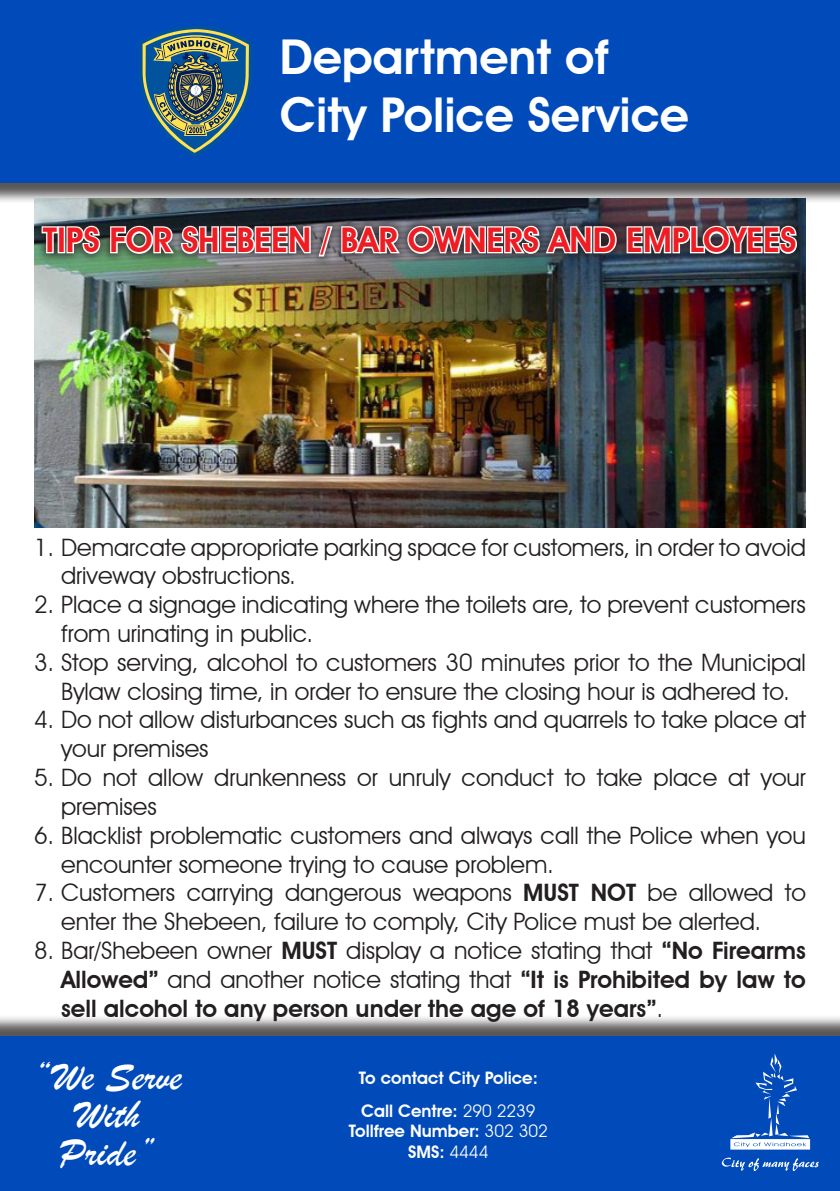
<style>
.page{position:relative;width:840px;height:1191px;background:#fff}
.page>*{position:absolute;margin:0;border:0;box-sizing:border-box;transform-origin:0 0}
.t1{font:600 48px/57.6px "Avant Garde IT Cby BT";color:#fff}
.t2{font:41.4px/38px "Brush Script";color:#fff;text-align:center}
.t3{font:600 34px "Avant Garde IT Cby BT";color:#ee1d23}
.t4{font:24px/28.8px "Avant Garde IT Cby BT";color:#231f20}
.t5{font:600 24px/28.8px "Avant Garde IT Cby BT";color:#231f20;text-align:justify}
.t6{font:600 17.2px/33px "Avant Garde IT Cby BT";color:#fff}
.s1{font-weight:600}
.s2{font-weight:400}
</style>
<div class="page">
<div style="left:0;top:0;width:839px;height:205px;background:#231f20;opacity:.75"></div>
<div style="left:0;top:0;width:839px;height:183px;background:#004aba"></div>
<div style="left:0;top:1015px;width:839px;height:176px;background:#231f20;opacity:.75"></div>
<div style="left:0;top:1036px;width:839px;height:155px;background:#004aba"></div>
<svg style="left:730px;top:1053px;width:79px;height:96px"></svg>
<svg style="left:721px;top:1157px;width:97px;height:14px"></svg>
<svg style="left:138px;top:26px;width:114px;height:131px"></svg>
<img style="left:34px;top:198px;width:771px;height:329px">
<div style="left:32px;top:215px;width:774px;height:51px;background:#231f20;opacity:.75"></div>
<svg style="left:40px;top:224px;width:62px;height:31px"></svg>
<svg style="left:109px;top:224px;width:509px;height:34px"></svg>
<svg style="left:624px;top:217px;width:174px;height:39px"></svg>
<h1 class="t1" style="left:280px;top:28px;width:410px">Department of<br>City Police Service</h1>
<p class="t3" style="left:43px;top:219px;width:754px">TIPS FOR SHEBEEN / BAR OWNERS AND EMPLOYEES</p>
<p class="t4" style="left:61px;top:532px;width:745px;text-indent:-27px">1. Demarcate appropriate parking space for customers, in order to avoid driveway obstructions.</p>
<p class="t4" style="left:61px;top:590px;width:745px;text-indent:-27px">2. Place a signage indicating where the toilets are, to prevent customers from urinating in public.</p>
<p class="t4" style="left:34px;top:647px;width:772px;text-align:center">3. Stop serving, alcohol to customers 30 minutes prior to the Municipal<br>Bylaw closing time, in order to ensure the closing hour is adhered to.</p>
<p class="t4" style="left:61px;top:705px;width:746px;text-indent:-27px">4. Do not allow disturbances such as fights and quarrels to take place at your premises</p>
<p class="t4" style="left:61px;top:763px;width:746px;text-indent:-27px">5. Do not allow drunkenness or unruly conduct to take place at your premises</p>
<p class="t4" style="left:61px;top:820px;width:745px;text-indent:-27px">6. Blacklist problematic customers and always call the Police when you encounter someone trying to cause problem.</p>
<p class="t4" style="left:61px;top:878px;width:746px;text-indent:-27px">7. Customers carrying dangerous weapons <span class="s1">MUST NOT</span> be allowed to enter the Shebeen, failure to comply, City Police must be alerted.</p>
<p class="t5" style="left:61px;top:936px;width:745px;text-indent:-27px"><span class="s2">8. Bar/Shebeen owner</span> MUST <span class="s2">display a notice stating that</span> “No Firearms Allowed” <span class="s2">and another notice stating that</span> “It is Prohibited by law to sell alcohol to any person under the age of 18 years”<span class="s2">.</span></p>
<h2 class="t2" style="left:33px;top:1057px;width:150px">“We Serve<br>With<br>Pride”</h2>
<p class="t6" style="left:358px;top:1061px;width:180px">To contact City Police:<br>Call Centre: <span class="s2">290 2239</span></p>
<p class="t6" style="left:348px;top:1120px;width:200px;line-height:20.6px;text-align:center">Tollfree Number: <span class="s2">302 302<br></span>SMS: <span class="s2">4444</span></p>
</div>
